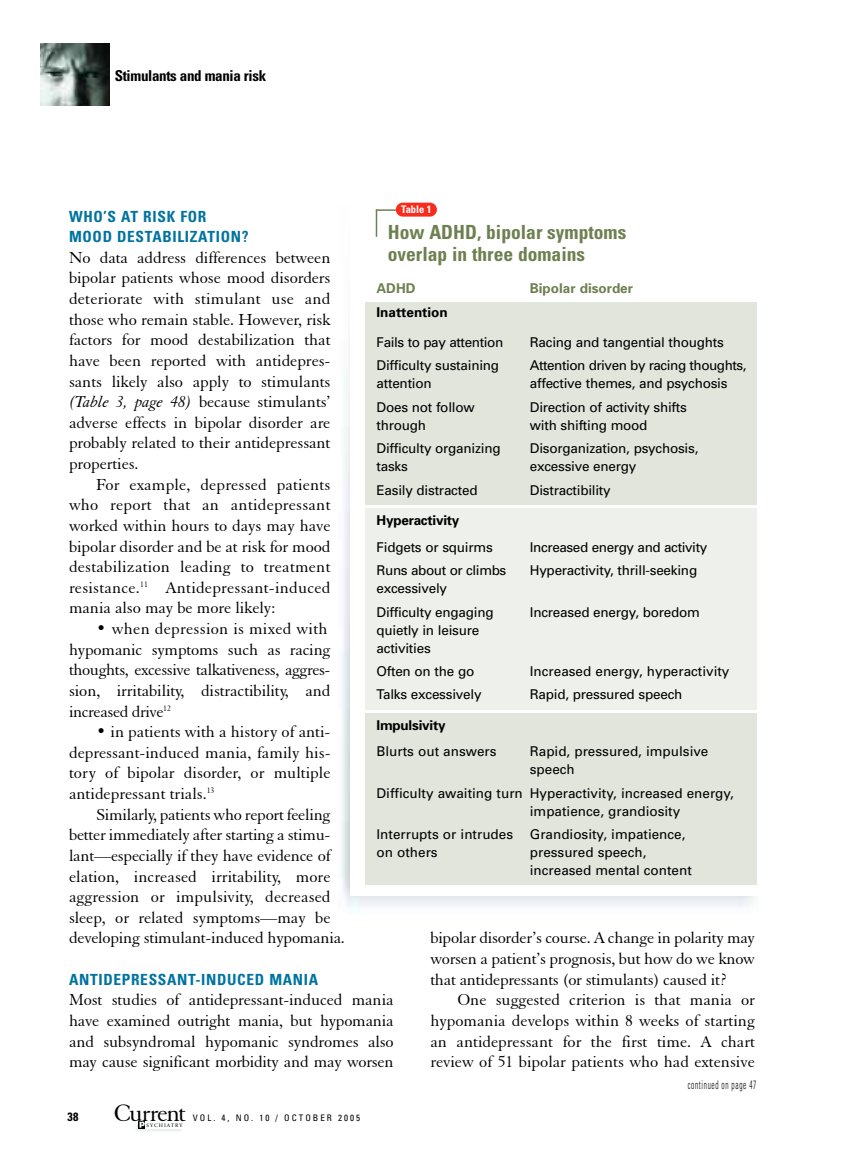
<style>
.page{position:relative;width:851px;height:1161px;background:#fff}
.page>*{position:absolute;margin:0;border:0;box-sizing:border-box;transform-origin:0 0}
.t1{font:25.8px "Elegant Garamond BT";letter-spacing:-.045em;color:#000}
.t2{font:700 condensed 19.5px/22.5px "Univers";color:#6e8050}
.t3{font:17.25px/20.7px "Elegant Garamond BT";letter-spacing:-.005em;color:#000;text-align:justify}
.t4{font:700 condensed 15.3px/20.7px "Univers";letter-spacing:.045em;color:#0073a1}
.t5{font:700 condensed 15px "Univers";letter-spacing:-.02em;color:#000}
.t6{font:13.5px/18px "Univers";letter-spacing:-.015em;color:#000}
.t7{font:700 13.5px "Univers";letter-spacing:-.015em;color:#000}
.t8{font:13.5px "Univers";letter-spacing:-.035em;color:#000}
.t9{font:700 13.5px "Univers";color:#6e8050}
.t10{font:300 condensed 12px "Univers";letter-spacing:.09em;color:#000;scale:.6 1}
.t11{font:700 condensed 12px "Univers";color:#000}
.t12{font:700 condensed 10.5px "Univers";color:#fff}
.t13{font:condensed 9px "Univers";letter-spacing:.22em;color:#000}
.t14{font:5.25px "Giovanni";letter-spacing:.195em;color:#000}
.s1{font-style:italic}
.s2{font-family:"Arial";font-weight:900;font-size:8.25px;color:#fff}
</style>
<div class="page">
<img style="left:136px;top:1122px;width:46px;height:9px">
<div style="left:139px;top:1121px;width:7px;height:8px;background:#000"></div>
<div style="left:146px;top:1121px;width:38px;height:8px;background:#fff"></div>
<img style="left:40px;top:44px;width:70px;height:61px">
<div style="left:365px;top:302px;width:391px;height:582px;background:#e2e5dc"></div>
<div style="left:365px;top:506px;width:391px;height:204px;background:#eef0eb"></div>
<div style="left:396px;top:203px;width:41px;height:14px;background:#f92b1c;border-radius:7px"></div>
<svg style="left:376px;top:211px;width:1px;height:26px"></svg>
<hr style="left:376px;top:209px;width:20px;height:2px;background:#6e8050">
<hr style="left:359px;top:505px;width:412px;height:3px;background:#fff">
<hr style="left:359px;top:710px;width:404px;height:3px;background:#fff">
<p class="t5" style="left:115px;top:70px;width:153px">Stimulants and mania risk</p>
<p class="t12" style="left:401px;top:206px;width:32px">Table 1</p>
<p class="t4" style="left:69px;top:207px;width:181px">WHO’S AT RISK FOR<br>MOOD DESTABILIZATION?</p>
<p class="t3" style="left:69px;top:249px;width:263px">No data address differences between bipolar patients whose mood disorders deteriorate with stimulant use and those who remain stable. However, risk factors for mood destabilization that have been reported with antidepres&shy;sants likely also apply to stimulants <span class="s1">(Table 3, page 48)</span> because stimulants’ adverse effects in bipolar disorder are probably related to their antidepressant properties.</p>
<p class="t3" style="left:69px;top:476px;width:263px;text-indent:27px">For example, depressed patients who report that an antidepressant worked within hours to days may have bipolar disorder and be at risk for mood destabilization leading to treatment resistance.<sup>11</sup> Antidepressant-induced mania also may be more likely:</p>
<p class="t3" style="left:69px;top:620px;width:263px;text-align:left;text-indent:27px">• when depression is mixed with hypomanic symptoms such as racing thoughts, excessive talkativeness, aggres&shy;sion, irritability, distractibility, and increased drive<sup>12</sup></p>
<p class="t3" style="left:69px;top:723px;width:263px;text-indent:27px">• in patients with a history of anti&shy;depressant-induced mania, family his&shy;tory of bipolar disorder, or multiple antidepressant trials.<sup>13</sup></p>
<p class="t3" style="left:69px;top:806px;width:277px;text-align:left;text-indent:27px">Similarly, patients who report feeling better immediately after starting a stimu&shy;lant—especially if they have evidence of elation, increased irritability, more aggression or impulsivity, decreased sleep, or related symptoms—may be developing stimulant-induced hypomania.</p>
<p class="t4" style="left:69px;top:971px;width:251px">ANTIDEPRESSANT-INDUCED MANIA</p>
<p class="t3" style="left:69px;top:991px;width:326px">Most studies of antidepressant-induced mania have examined outright mania, but hypomania and subsyndromal hypomanic syndromes also may cause significant morbidity and may worsen</p>
<p class="t2" style="left:388px;top:223px;width:240px">How ADHD, bipolar symptoms overlap in three domains</p>
<p class="t9" style="left:376px;top:283px;width:40px">ADHD</p>
<p class="t9" style="left:530px;top:283px;width:105px">Bipolar disorder</p>
<p class="t7" style="left:376px;top:307px;width:73px">Inattention</p>
<p class="t6" style="left:376px;top:334px;width:128px">Fails to pay attention</p>
<p class="t6" style="left:530px;top:334px;width:196px">Racing and tangential thoughts</p>
<p class="t6" style="left:376px;top:358px;width:124px">Difficulty sustaining</p>
<p class="t8" style="left:530px;top:361px;width:218px">Attention driven by racing thoughts,</p>
<p class="t6" style="left:376px;top:376px;width:57px">attention</p>
<p class="t6" style="left:530px;top:376px;width:199px">affective themes, and psychosis</p>
<p class="t6" style="left:376px;top:399px;width:100px">Does not follow</p>
<p class="t6" style="left:530px;top:399px;width:159px">Direction of activity shifts</p>
<p class="t6" style="left:376px;top:417px;width:51px">through</p>
<p class="t6" style="left:530px;top:417px;width:119px">with shifting mood</p>
<p class="t6" style="left:376px;top:441px;width:126px">Difficulty organizing</p>
<p class="t6" style="left:530px;top:441px;width:170px">Disorganization, psychosis,</p>
<p class="t6" style="left:376px;top:459px;width:33px">tasks</p>
<p class="t6" style="left:530px;top:459px;width:108px">excessive energy</p>
<p class="t6" style="left:376px;top:482px;width:103px">Easily distracted</p>
<p class="t6" style="left:530px;top:482px;width:82px">Distractibility</p>
<p class="t7" style="left:376px;top:515px;width:84px">Hyperactivity</p>
<p class="t6" style="left:376px;top:539px;width:118px">Fidgets or squirms</p>
<p class="t6" style="left:530px;top:539px;width:179px">Increased energy and activity</p>
<p class="t6" style="left:376px;top:563px;width:131px">Runs about or climbs</p>
<p class="t6" style="left:530px;top:563px;width:169px">Hyperactivity, thrill-seeking</p>
<p class="t6" style="left:376px;top:578px;width:119px;line-height:23.4px">excessively<br>Difficulty engaging</p>
<p class="t6" style="left:530px;top:604px;width:172px">Increased energy, boredom</p>
<p class="t6" style="left:376px;top:622px;width:104px">quietly in leisure activities</p>
<p class="t6" style="left:376px;top:663px;width:99px">Often on the go</p>
<p class="t6" style="left:530px;top:663px;width:201px">Increased energy, hyperactivity</p>
<p class="t6" style="left:376px;top:687px;width:106px">Talks excessively</p>
<p class="t6" style="left:530px;top:687px;width:154px">Rapid, pressured speech</p>
<p class="t7" style="left:376px;top:720px;width:70px">Impulsivity</p>
<p class="t6" style="left:376px;top:744px;width:121px">Blurts out answers</p>
<p class="t6" style="left:530px;top:744px;width:180px">Rapid, pressured, impulsive speech</p>
<p class="t6" style="left:530px;top:785px;width:206px;text-indent:-153px">Difficulty awaiting turn Hyperactivity, increased energy, impatience, grandiosity</p>
<p class="t6" style="left:376px;top:827px;width:310px">Interrupts or intrudes Grandiosity, impatience, on others</p>
<p class="t6" style="left:530px;top:845px;width:163px">pressured speech, increased mental content</p>
<p class="t3" style="left:430px;top:929px;width:326px">bipolar disorder’s course. A change in polarity may worsen a patient’s prognosis, but how do we know that antidepressants (or stimulants) caused it?</p>
<p class="t3" style="left:430px;top:991px;width:326px;text-indent:27px">One suggested criterion is that mania or hypomania develops within 8 weeks of starting an antidepressant for the first time. A chart review of 51 bipolar patients who had extensive</p>
<p class="t11" style="left:68px;top:1112px;width:12px">38</p>
<h1 class="t1" style="left:114px;top:1104px;width:73px">Current</h1>
<p class="t13" style="left:193px;top:1114px;width:169px">VOL. 4, NO. 10 / OCTOBER 2005</p>
<p class="t14" style="left:139px;top:1123px;width:45px"><span class="s2">p</span>SYCHIATRY</p>
<p class="t10" style="left:687px;top:1080px;width:116px">continued on page 47</p>
</div>
